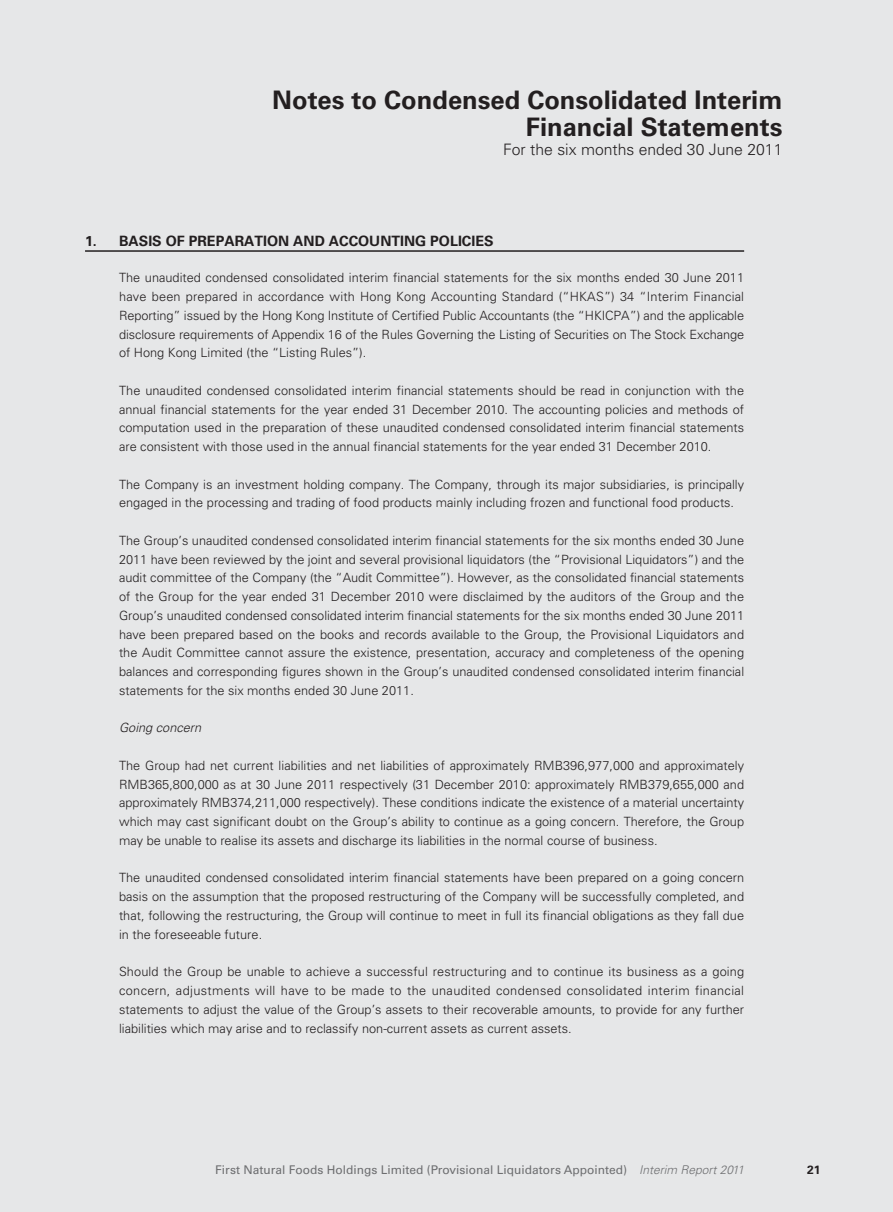
<style>
.page{position:relative;width:893px;height:1212px;background:#e6e7e8}
.page>*{position:absolute;margin:0;border:0;box-sizing:border-box;transform-origin:0 0}
.t1{font:700 25.5px/27px "Univers";color:#231f20;text-align:right}
.t2{font:300 15.75px "Univers";color:#231f20}
.t3{font:700 14.25px "Univers";color:#231f20}
.t4{font:300 12.75px/18.8px "Univers";color:#231f20;text-align:justify}
.t5{font:italic 300 12.75px "Univers";color:#231f20}
.t6{font:12px "Univers";color:#6d6e70}
.t7{font:700 12px "Univers";color:#231f20}
.s1{font-weight:300;font-style:italic}
</style>
<div class="page">
<hr style="left:85px;top:250px;width:659px;height:2px;background:#231f20">
<h1 class="t1" style="left:272px;top:88px;width:512px">Notes to Condensed Consolidated Interim<br>Financial Statements</h1>
<p class="t2" style="left:503px;top:142px;width:281px">For the six months ended 30 June 2011</p>
<p class="t3" style="left:85px;top:234px;width:410px">1. BASIS OF PREPARATION AND ACCOUNTING POLICIES</p>
<p class="t4" style="left:119px;top:269px;width:627px">The unaudited condensed consolidated interim financial statements for the six months ended 30 June 2011 have been prepared in accordance with Hong Kong Accounting Standard (“HKAS”) 34 “Interim Financial Reporting” issued by the Hong Kong Institute of Certified Public Accountants (the “HKICPA”) and the applicable disclosure requirements of Appendix 16 of the Rules Governing the Listing of Securities on The Stock Exchange of Hong Kong Limited (the “Listing Rules”).</p>
<p class="t4" style="left:119px;top:382px;width:627px">The unaudited condensed consolidated interim financial statements should be read in conjunction with the annual financial statements for the year ended 31 December 2010. The accounting policies and methods of computation used in the preparation of these unaudited condensed consolidated interim financial statements are consistent with those used in the annual financial statements for the year ended 31 December 2010.</p>
<p class="t4" style="left:119px;top:475px;width:627px">The Company is an investment holding company. The Company, through its major subsidiaries, is principally engaged in the processing and trading of food products mainly including frozen and functional food products.</p>
<p class="t4" style="left:119px;top:532px;width:627px">The Group’s unaudited condensed consolidated interim financial statements for the six months ended 30 June 2011 have been reviewed by the joint and several provisional liquidators (the “Provisional Liquidators”) and the audit committee of the Company (the “Audit Committee”). However, as the consolidated financial statements of the Group for the year ended 31 December 2010 were disclaimed by the auditors of the Group and the Group’s unaudited condensed consolidated interim financial statements for the six months ended 30 June 2011 have been prepared based on the books and records available to the Group, the Provisional Liquidators and the Audit Committee cannot assure the existence, presentation, accuracy and completeness of the opening balances and corresponding figures shown in the Group’s unaudited condensed consolidated interim financial statements for the six months ended 30 June 2011.</p>
<p class="t5" style="left:119px;top:722px;width:84px">Going concern</p>
<p class="t4" style="left:119px;top:757px;width:627px">The Group had net current liabilities and net liabilities of approximately RMB396,977,000 and approximately RMB365,800,000 as at 30 June 2011 respectively (31 December 2010: approximately RMB379,655,000 and approximately RMB374,211,000 respectively). These conditions indicate the existence of a material uncertainty which may cast significant doubt on the Group’s ability to continue as a going concern. Therefore, the Group may be unable to realise its assets and discharge its liabilities in the normal course of business.</p>
<p class="t4" style="left:119px;top:869px;width:627px">The unaudited condensed consolidated interim financial statements have been prepared on a going concern basis on the assumption that the proposed restructuring of the Company will be successfully completed, and that, following the restructuring, the Group will continue to meet in full its financial obligations as they fall due in the foreseeable future.</p>
<p class="t4" style="left:119px;top:963px;width:627px">Should the Group be unable to achieve a successful restructuring and to continue its business as a going concern, adjustments will have to be made to the unaudited condensed consolidated interim financial statements to adjust the value of the Group’s assets to their recoverable amounts, to provide for any further liabilities which may arise and to reclassify non-current assets as current assets.</p>
<p class="t6" style="left:215px;top:1164px;width:530px">First Natural Foods Holdings Limited (Provisional Liquidators Appointed) <span class="s1">Interim Report 2011</span></p>
<p class="t7" style="left:807px;top:1164px;width:15px">21</p>
</div>
